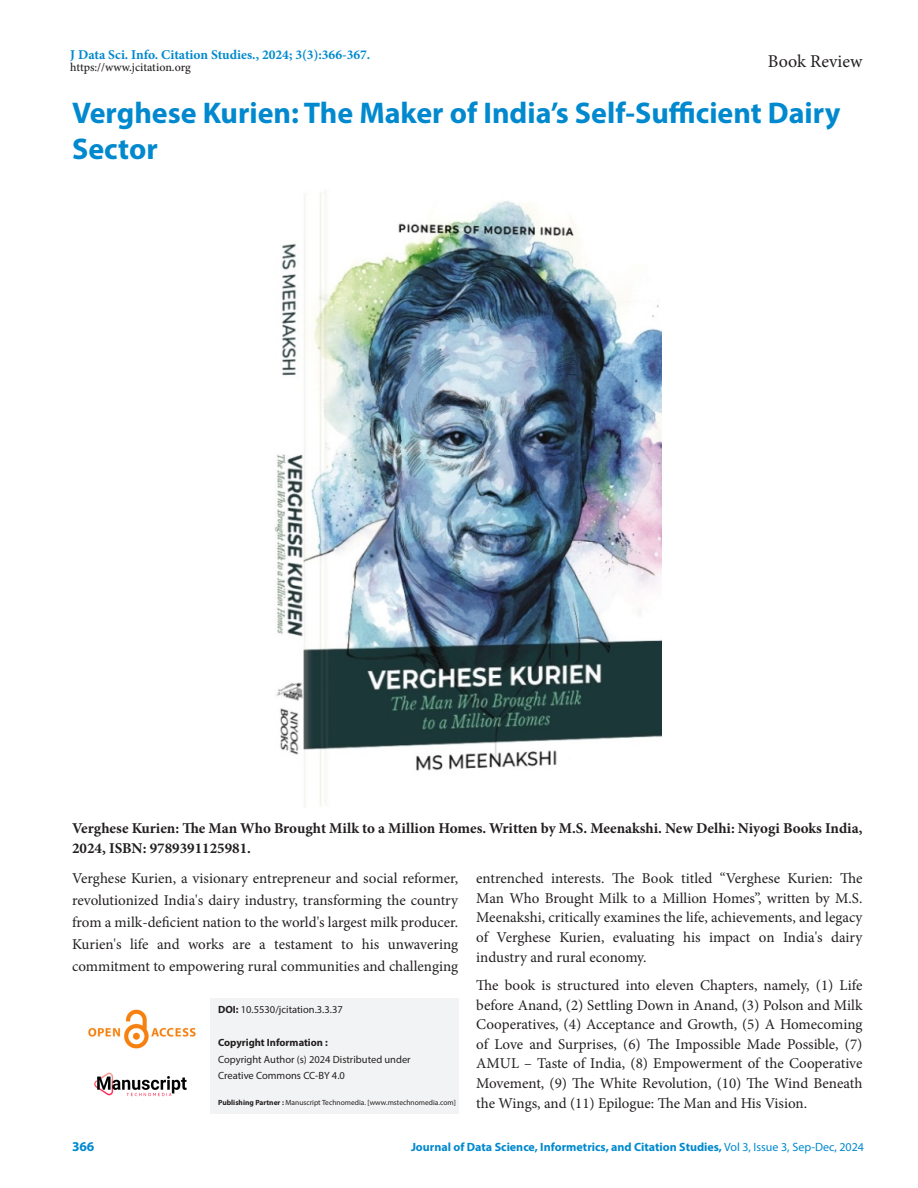
<style>
.page{position:relative;width:918px;height:1188px;background:#fff}
.page>*{position:absolute;margin:0;border:0;box-sizing:border-box;transform-origin:0 0}
.Art_Title{font:700 30px/36px "Myriad Pro";color:#0089ce}
.t1{font:18px "Minion Pro";letter-spacing:.005em;color:#231f20}
.Body_text{font:15px/19.6px "Minion Pro";color:#231f20;text-align:justify}
.Body_text__FO{font:700 15px/19.5px "Minion Pro";color:#231f20}
.t2{font:700 13.5px "Minion Pro";color:#0089ce}
.t3{font:700 13.5px "Myriad Pro";color:#0089ce}
.t4{font:700 12px "Myriad Pro";color:#0089ce}
.t5{font:500 12px "Minion Pro";letter-spacing:-.005em;color:#231f20}
.t6{font:10.5px/16.5px "Myriad Pro";color:#231f20}
.t7{font:700 10.5px "Myriad Pro";color:#231f20}
.t8{font:7.5px "Myriad Pro";color:#231f20}
.s1{font-weight:700}
.s2{font-weight:400}
</style>
<div class="page">
<img style="left:88px;top:1009px;width:108px;height:40px">
<img style="left:94px;top:1072px;width:93px;height:25px">
<div style="left:211px;top:998px;width:248px;height:36px;background:#f2f3f4"></div>
<div style="left:211px;top:1031px;width:248px;height:26px;background:#f2f3f4"></div>
<div style="left:211px;top:1048px;width:248px;height:25px;background:#f2f3f4"></div>
<div style="left:211px;top:1064px;width:248px;height:26px;background:#f2f3f4"></div>
<div style="left:211px;top:1084px;width:248px;height:30px;background:#f2f3f4"></div>
<img style="left:274px;top:190px;width:388px;height:617px">
<p class="t2" style="left:70px;top:45px;width:302px">J Data Sci. Info. Citation Studies., 2024; 3(3):366-367.</p>
<p class="t5" style="left:70px;top:59px;width:122px">https://www.jcitation.org</p>
<p class="t1" style="left:768px;top:49px;width:96px">Book Review</p>
<p class="Art_Title" style="left:72px;top:94px;width:770px">Verghese Kurien: The Maker of India’s Self-Sufficient Dairy<br>Sector</p>
<p class="Body_text__FO" style="left:72px;top:818px;width:792px">Verghese Kurien: The Man Who Brought Milk to a Million Homes. Written by M.S. Meenakshi. New Delhi: Niyogi Books India,<br>2024, ISBN: 9789391125981.</p>
<p class="Body_text" style="left:72px;top:867px;width:388px;line-height:22px">Verghese Kurien, a visionary entrepreneur and social reformer, revolutionized India's dairy industry, transforming the country from a milk-deficient nation to the world's largest milk producer.<br>Kurien's life and works are a testament to his unwavering commitment to empowering rural communities and challenging</p>
<p class="Body_text" style="left:476px;top:869px;width:388px">entrenched interests. The Book titled “Verghese Kurien: The Man Who Brought Milk to a Million Homes”, written by M.S.<br>Meenakshi, critically examines the life, achievements, and legacy of Verghese Kurien, evaluating his impact on India's dairy industry and rural economy.</p>
<p class="Body_text" style="left:476px;top:976px;width:388px">The book is structured into eleven Chapters, namely, (1) Life before Anand, (2) Settling Down in Anand, (3) Polson and Milk Cooperatives, (4) Acceptance and Growth, (5) A Homecoming of Love and Surprises, (6) The Impossible Made Possible, (7)<br>AMUL – Taste of India, (8) Empowerment of the Cooperative Movement, (9) The White Revolution, (10) The Wind Beneath the Wings, and (11) Epilogue: The Man and His Vision.</p>
<p class="t6" style="left:218px;top:1001px;width:126px"><span class="s1">DOI:</span> 10.5530/jcitation.3.3.37</p>
<p class="t7" style="left:218px;top:1036px;width:111px">Copyright Information :</p>
<p class="t6" style="left:218px;top:1051px;width:194px">Copyright Author (s) 2024 Distributed under<br>Creative Commons CC-BY 4.0</p>
<p class="t8" style="left:218px;top:1098px;width:239px"><span class="s1">Publishing Partner :</span> Manuscript Technomedia. [www.mstechnomedia.com]</p>
<p class="t3" style="left:72px;top:1137px;width:24px">366</p>
<p class="t4" style="left:411px;top:1139px;width:454px">Journal of Data Science, Informetrics, and Citation Studies, <span class="s2">Vol 3, Issue 3, Sep-Dec, 2024</span></p>
</div>
